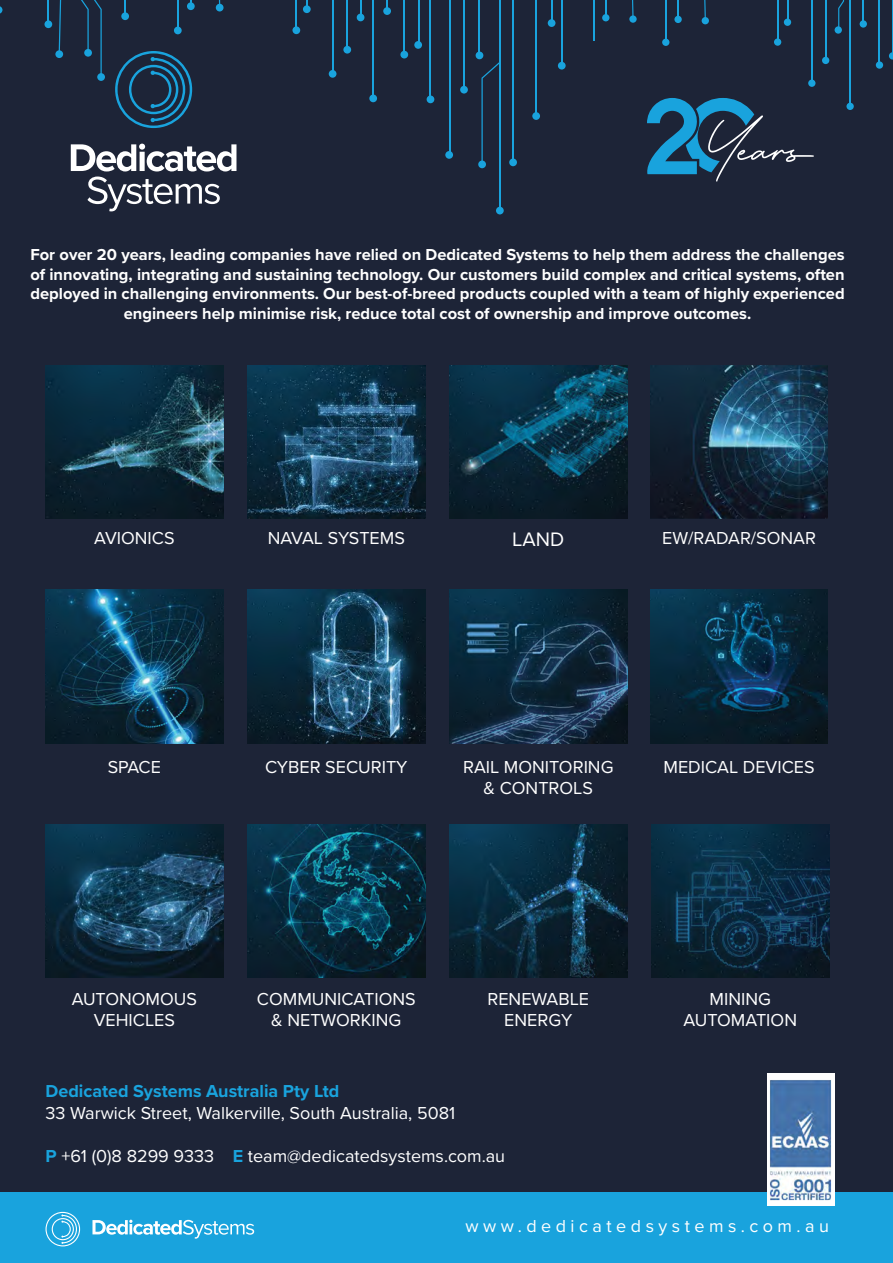
<style>
.page{position:relative;width:893px;height:1263px;background:#1d2437}
.page>*{position:absolute;margin:0;border:0;box-sizing:border-box;transform-origin:0 0}
.t1{font:20.25px "Proxima Nova";color:#fff}
.t2{font:18px/21.6px "Proxima Nova";color:#fff;text-align:center}
.t3{font:700 18px "Proxima Nova";color:#19a3dd}
.t4{font:18px "Proxima Nova";letter-spacing:.25em;color:#fff}
.t5{font:700 16.5px/19.8px "Proxima Nova";color:#fff;text-align:center}
.s1{font-weight:700;color:#19a3dd}
</style>
<div class="page">
<div style="left:532px;top:112px;width:8px;height:8px;background:#19a3dd;border-radius:50%"></div>
<div style="left:509px;top:158px;width:8px;height:8px;background:#19a3dd;border-radius:50%"></div>
<div style="left:478px;top:160px;width:8px;height:8px;background:#19a3dd;border-radius:50%"></div>
<div style="left:496px;top:207px;width:8px;height:7px;background:#19a3dd;border-radius:50%"></div>
<div style="left:558px;top:62px;width:8px;height:8px;background:#19a3dd;border-radius:50%"></div>
<div style="left:548px;top:19px;width:7px;height:8px;background:#19a3dd;border-radius:50%"></div>
<div style="left:476px;top:52px;width:7px;height:7px;background:#19a3dd;border-radius:50%"></div>
<div style="left:460px;top:86px;width:8px;height:8px;background:#19a3dd;border-radius:50%"></div>
<div style="left:427px;top:96px;width:7px;height:7px;background:#19a3dd;border-radius:50%"></div>
<div style="left:445px;top:151px;width:8px;height:8px;background:#19a3dd;border-radius:50%"></div>
<div style="left:414px;top:41px;width:8px;height:8px;background:#19a3dd;border-radius:50%"></div>
<div style="left:400px;top:51px;width:8px;height:7px;background:#19a3dd;border-radius:50%"></div>
<div style="left:369px;top:95px;width:8px;height:7px;background:#19a3dd;border-radius:50%"></div>
<div style="left:329px;top:70px;width:7px;height:8px;background:#19a3dd;border-radius:50%"></div>
<div style="left:343px;top:46px;width:8px;height:8px;background:#19a3dd;border-radius:50%"></div>
<div style="left:357px;top:14px;width:7px;height:7px;background:#19a3dd;border-radius:50%"></div>
<div style="left:303px;top:5px;width:8px;height:8px;background:#19a3dd;border-radius:50%"></div>
<div style="left:292px;top:26px;width:8px;height:8px;background:#19a3dd;border-radius:50%"></div>
<div style="left:383px;top:7px;width:8px;height:8px;background:#19a3dd;border-radius:50%"></div>
<div style="left:216px;top:4px;width:8px;height:7px;background:#19a3dd;border-radius:50%"></div>
<div style="left:187px;top:2px;width:8px;height:8px;background:#19a3dd;border-radius:50%"></div>
<div style="left:174px;top:27px;width:8px;height:7px;background:#19a3dd;border-radius:50%"></div>
<hr style="left:177px;top:0;width:1px;height:30px;background:#19a3dd">
<svg style="left:296px;top:0;width:1px;height:26px"></svg>
<hr style="left:373px;top:0;width:1px;height:98px;background:#19a3dd">
<hr style="left:332px;top:0;width:1px;height:74px;background:#19a3dd">
<hr style="left:347px;top:0;width:1px;height:51px;background:#19a3dd">
<svg style="left:360px;top:0;width:2px;height:14px"></svg>
<hr style="left:418px;top:0;width:1px;height:45px;background:#19a3dd">
<hr style="left:404px;top:0;width:1px;height:55px;background:#19a3dd">
<svg style="left:386px;top:0;width:2px;height:7px"></svg>
<hr style="left:429px;top:0;width:2px;height:98px;background:#19a3dd">
<hr style="left:449px;top:0;width:1px;height:155px;background:#19a3dd">
<hr style="left:464px;top:0;width:1px;height:90px;background:#19a3dd">
<hr style="left:479px;top:0;width:1px;height:55px;background:#19a3dd">
<hr style="left:512px;top:0;width:2px;height:163px;background:#19a3dd">
<hr style="left:499px;top:0;width:1px;height:211px;background:#19a3dd">
<svg style="left:481px;top:62px;width:18px;height:102px"></svg>
<hr style="left:536px;top:0;width:1px;height:116px;background:#19a3dd">
<hr style="left:561px;top:0;width:1px;height:66px;background:#19a3dd">
<svg style="left:551px;top:0;width:1px;height:19px"></svg>
<div style="left:44px;top:20px;width:8px;height:8px;background:#19a3dd;border-radius:50%"></div>
<div style="left:55px;top:50px;width:8px;height:8px;background:#19a3dd;border-radius:50%"></div>
<div style="left:121px;top:12px;width:8px;height:8px;background:#19a3dd;border-radius:50%"></div>
<div style="left:97px;top:73px;width:8px;height:8px;background:#19a3dd;border-radius:50%"></div>
<svg style="left:216px;top:0;width:7px;height:6px"></svg>
<svg style="left:125px;top:0;width:1px;height:12px"></svg>
<svg style="left:81px;top:0;width:21px;height:77px"></svg>
<svg style="left:48px;top:0;width:1px;height:20px"></svg>
<svg style="left:59px;top:0;width:2px;height:51px"></svg>
<svg style="left:889px;top:52px;width:4px;height:8px"></svg>
<div style="left:876px;top:61px;width:7px;height:8px;background:#19a3dd;border-radius:50%"></div>
<div style="left:846px;top:103px;width:8px;height:7px;background:#19a3dd;border-radius:50%"></div>
<div style="left:808px;top:80px;width:7px;height:7px;background:#19a3dd;border-radius:50%"></div>
<div style="left:822px;top:57px;width:7px;height:7px;background:#19a3dd;border-radius:50%"></div>
<div style="left:835px;top:26px;width:7px;height:8px;background:#19a3dd;border-radius:50%"></div>
<div style="left:784px;top:19px;width:7px;height:7px;background:#19a3dd;border-radius:50%"></div>
<div style="left:774px;top:38px;width:7px;height:8px;background:#19a3dd;border-radius:50%"></div>
<div style="left:860px;top:20px;width:7px;height:8px;background:#19a3dd;border-radius:50%"></div>
<div style="left:702px;top:17px;width:7px;height:7px;background:#19a3dd;border-radius:50%"></div>
<div style="left:674px;top:16px;width:8px;height:7px;background:#19a3dd;border-radius:50%"></div>
<div style="left:662px;top:39px;width:7px;height:7px;background:#19a3dd;border-radius:50%"></div>
<hr style="left:665px;top:0;width:1px;height:42px;background:#19a3dd">
<svg style="left:677px;top:0;width:2px;height:16px"></svg>
<svg style="left:704px;top:0;width:2px;height:18px"></svg>
<hr style="left:777px;top:0;width:1px;height:41px;background:#19a3dd">
<hr style="left:849px;top:0;width:2px;height:106px;background:#19a3dd">
<hr style="left:811px;top:0;width:1px;height:83px;background:#19a3dd">
<svg style="left:787px;top:0;width:1px;height:19px"></svg>
<hr style="left:825px;top:0;width:1px;height:62px;background:#19a3dd">
<svg style="left:838px;top:0;width:6px;height:30px"></svg>
<hr style="left:892px;top:0;width:1px;height:56px;background:#19a3dd">
<hr style="left:879px;top:0;width:1px;height:66px;background:#19a3dd">
<svg style="left:863px;top:0;width:1px;height:20px"></svg>
<div style="left:629px;top:15px;width:8px;height:8px;background:#19a3dd;border-radius:50%"></div>
<div style="left:602px;top:14px;width:7px;height:7px;background:#19a3dd;border-radius:50%"></div>
<hr style="left:593px;top:0;width:1px;height:41px;background:#19a3dd">
<svg style="left:605px;top:0;width:1px;height:14px"></svg>
<svg style="left:632px;top:0;width:2px;height:16px"></svg>
<svg style="left:115px;top:51px;width:77px;height:77px"></svg>
<svg style="left:87px;top:177px;width:133px;height:34px"></svg>
<svg style="left:71px;top:144px;width:165px;height:27px"></svg>
<img style="left:46px;top:365px;width:177px;height:153px">
<img style="left:247px;top:365px;width:178px;height:153px">
<img style="left:650px;top:365px;width:178px;height:153px">
<img style="left:46px;top:590px;width:177px;height:153px">
<img style="left:247px;top:590px;width:178px;height:153px">
<img style="left:449px;top:590px;width:178px;height:153px">
<img style="left:650px;top:590px;width:178px;height:153px">
<img style="left:46px;top:824px;width:177px;height:153px">
<img style="left:247px;top:824px;width:178px;height:153px">
<img style="left:449px;top:824px;width:178px;height:153px">
<img style="left:651px;top:824px;width:178px;height:153px">
<div style="left:0;top:1193px;width:893px;height:70px;background:#19a3dd"></div>
<svg style="left:46px;top:1212px;width:34px;height:34px"></svg>
<svg style="left:92px;top:1220px;width:162px;height:18px"></svg>
<img style="left:449px;top:365px;width:178px;height:153px">
<svg style="left:647px;top:98px;width:167px;height:84px"></svg>
<div style="left:767px;top:1073px;width:67px;height:133px;background:#fff"></div>
<img style="left:765px;top:1075px;width:71px;height:129px">
<svg style="left:0;top:6px;width:2px;height:8px"></svg>
<p class="t5" style="left:30px;top:244px;width:816px">For over 20 years, leading companies have relied on Dedicated Systems to help them address the challenges of innovating, integrating and sustaining technology. Our customers build complex and critical systems, often deployed in challenging environments. Our best-of-breed products coupled with a team of highly experienced engineers help minimise risk, reduce total cost of ownership and improve outcomes.</p>
<p class="t2" style="left:94px;top:526px;width:82px">AVIONICS</p>
<p class="t2" style="left:268px;top:526px;width:139px">NAVAL SYSTEMS</p>
<p class="t1" style="left:512px;top:524px;width:54px">LAND</p>
<p class="t2" style="left:662px;top:526px;width:155px">EW/RADAR/SONAR</p>
<p class="t2" style="left:108px;top:755px;width:55px">SPACE</p>
<p class="t2" style="left:265px;top:755px;width:144px">CYBER SECURITY</p>
<p class="t2" style="left:463px;top:755px;width:152px">RAIL MONITORING &amp; CONTROLS</p>
<p class="t2" style="left:663px;top:755px;width:153px">MEDICAL DEVICES</p>
<p class="t2" style="left:72px;top:987px;width:127px">AUTONOMOUS<br>VEHICLES</p>
<p class="t2" style="left:257px;top:987px;width:160px">COMMUNICATIONS &amp; NETWORKING</p>
<p class="t2" style="left:487px;top:987px;width:103px">RENEWABLE<br>ENERGY</p>
<p class="t2" style="left:683px;top:987px;width:115px">MINING<br>AUTOMATION</p>
<p class="t3" style="left:46px;top:1078px;width:295px">Dedicated Systems Australia Pty Ltd</p>
<p class="t2" style="left:46px;top:1101px;width:411px">33 Warwick Street, Walkerville, South Australia, 5081</p>
<p class="t2" style="left:46px;top:1144px;width:461px"><span class="s1">P</span> +61 (0)8 8299 9333 <span class="s1">E</span> team@dedicatedsystems.com.au</p>
<p class="t4" style="left:466px;top:1213px;width:365px">www.dedicatedsystems.com.au</p>
</div>
